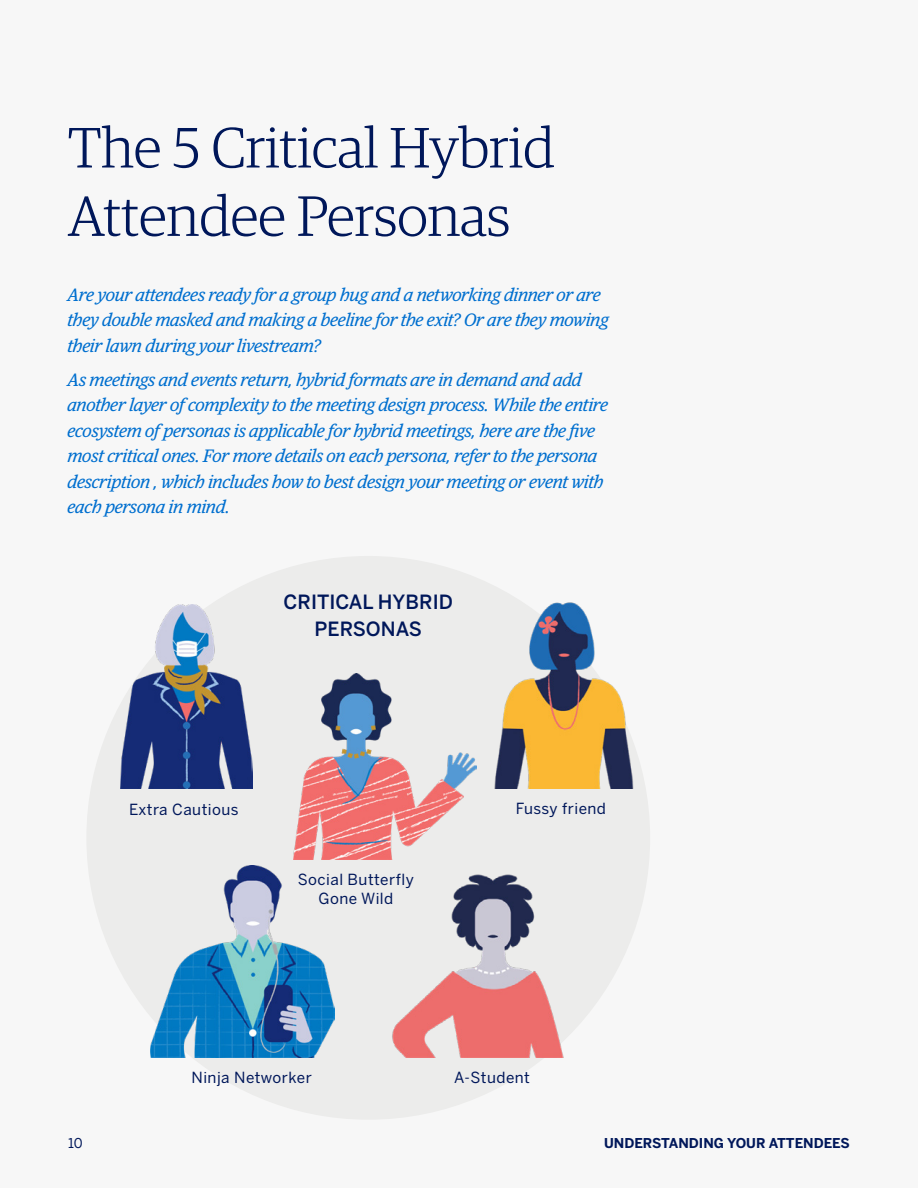
<style>
.page{position:relative;width:918px;height:1188px;background:#f7f7f7}
.page>*{position:absolute;margin:0;border:0;box-sizing:border-box;transform-origin:0 0}
.GBT_main_title{font:300 57px/68.4px "Guardian Egyp";color:#00175a}
.GBT_Body_1{font:500 19.5px/27px "Benton Sans";color:#00175a;text-align:center}
.GBT_Intro_copy_itali{font:italic 18px/25.5px "Guardian Egyp";letter-spacing:-.01em;color:#006fcf}
.Persona_label{font:15.3px/18.3px "Benton Sans";letter-spacing:.03em;color:#00175a;text-align:center}
.t1{font:700 13.5px "Benton Sans";color:#00175a}
.t2{font:13.5px "Benton Sans";color:#00175a}
</style>
<div class="page">
<div style="left:86px;top:556px;width:564px;height:564px;background:#ececeb;border-radius:50%"></div>
<img style="left:494px;top:602px;width:140px;height:186px">
<img style="left:151px;top:865px;width:184px;height:192px">
<img style="left:392px;top:874px;width:172px;height:183px">
<img style="left:120px;top:605px;width:132px;height:183px">
<img style="left:293px;top:673px;width:184px;height:187px">
<p class="GBT_main_title" style="left:68px;top:110px;width:488px">The 5 Critical Hybrid<br>Attendee Personas</p>
<p class="GBT_Intro_copy_itali" style="left:68px;top:281px;width:543px">Are your attendees ready for a group hug and a networking dinner or are they double masked and making a beeline for the exit? Or are they mowing their lawn during your livestream?</p>
<p class="GBT_Intro_copy_itali" style="left:68px;top:366px;width:542px">As meetings and events return, hybrid formats are in demand and add another layer of complexity to the meeting design process. While the entire ecosystem of personas is applicable for hybrid meetings, here are the five most critical ones. For more details on each persona, refer to the persona description , which includes how to best design your meeting or event with each persona in mind.</p>
<p class="GBT_Body_1" style="left:284px;top:589px;width:171px">CRITICAL HYBRID<br>PERSONAS</p>
<p class="Persona_label" style="left:129px;top:800px;width:111px">Extra Cautious</p>
<p class="Persona_label" style="left:298px;top:870px;width:117px">Social Butterfly<br>Gone Wild</p>
<p class="Persona_label" style="left:516px;top:799px;width:92px">Fussy friend</p>
<p class="Persona_label" style="left:191px;top:1068px;width:122px">Ninja Networker</p>
<p class="Persona_label" style="left:454px;top:1068px;width:77px">A-Student</p>
<p class="t2" style="left:68px;top:1135px;width:16px">10</p>
<p class="t1" style="left:604px;top:1135px;width:247px">UNDERSTANDING YOUR ATTENDEES</p>
</div>
